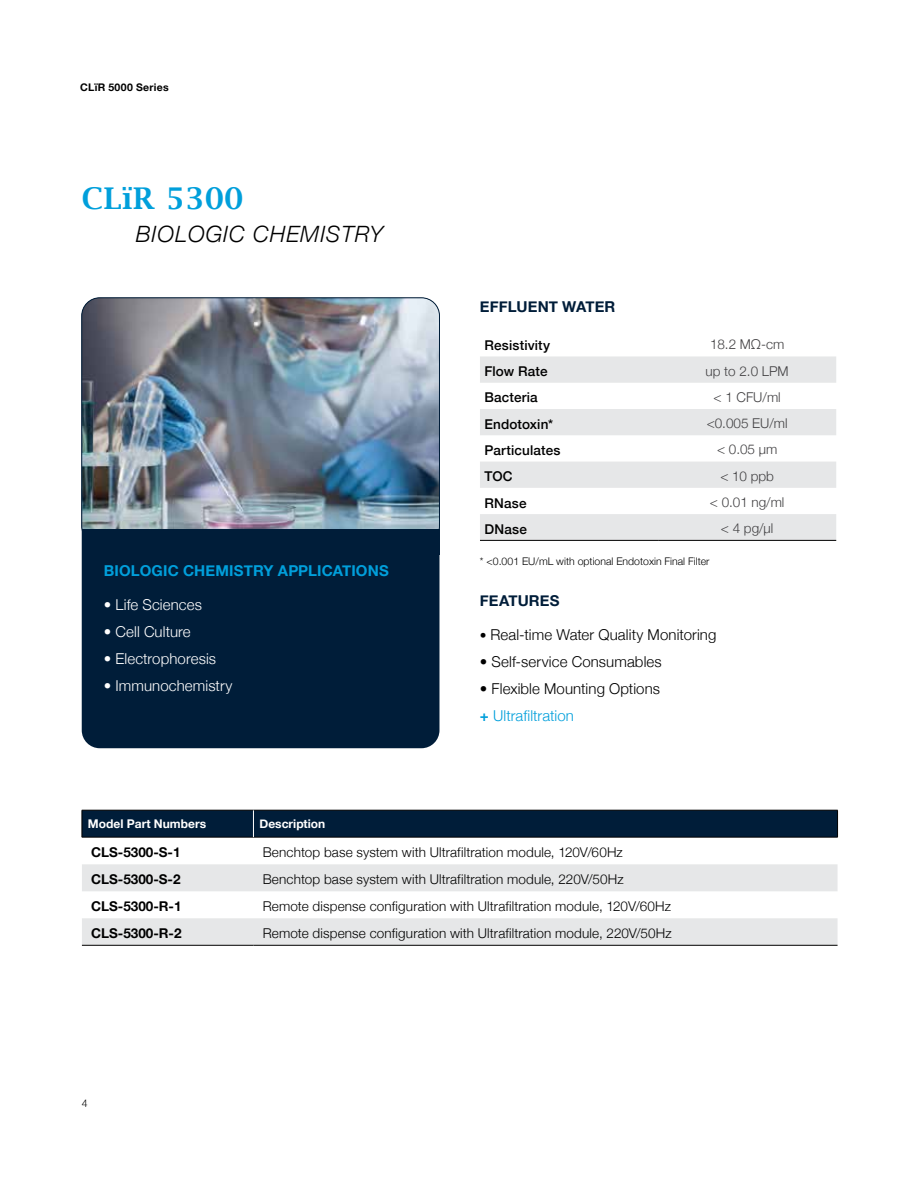
<style>
.page{position:relative;width:918px;height:1188px;background:#fff}
.page>*{position:absolute;margin:0;border:0;box-sizing:border-box;transform-origin:0 0}
.t1{font:600 30px "Lucida Bright";letter-spacing:.03em;color:#009fdb}
.t2{font:italic 300 22.5px "Helvetica Neue";letter-spacing:.04em;color:#000}
.t3{font:300 15px/27px "Helvetica Neue";letter-spacing:.005em;color:#000}
.t4{font:300 15px "Helvetica Neue";letter-spacing:.005em;color:#fff}
.t5{font:700 15px "Helvetica Neue";letter-spacing:.01em;color:#009fdb}
.t6{font:700 15px "Helvetica Neue";letter-spacing:.005em;color:#001d39}
.t7{font:300 13.5px "Helvetica Neue";letter-spacing:.01em;color:#000}
.t8{font:300 13.5px "Helvetica Neue";color:#414042}
.t9{font:500 13.5px "Helvetica Neue";letter-spacing:.01em;color:#000}
.t10{font:700 13.5px "Helvetica Neue";color:#000}
.t11{font:700 12px "Helvetica Neue";color:#fff}
.t12{font:300 10.5px "Helvetica Neue";color:#000}
.t13{font:700 10.5px "Helvetica Neue";letter-spacing:.03em;color:#000}
.s1{font-weight:500;font-size:13.5px}
.s2{font-weight:700;color:#009fdb}
.s3{color:#009fdb}
</style>
<div class="page">
<div style="left:82px;top:473px;width:357px;height:275px;background:#001d39;border-radius:18px"></div>
<img style="left:82px;top:298px;width:357px;height:231px">
<svg style="left:82px;top:864px;width:756px;height:81px;fill:#e6e7e8"></svg>
<hr style="left:82px;top:837px;width:171px;height:1px;background:#000">
<hr style="left:253px;top:837px;width:585px;height:1px;background:#000">
<svg style="left:82px;top:810px;width:756px;height:27px;background:#001c37"></svg>
<hr style="left:82px;top:945px;width:171px;height:1px;background:#000">
<hr style="left:253px;top:945px;width:585px;height:1px;background:#000">
<svg style="left:480px;top:356px;width:356px;height:184px;fill:#e6e7e8"></svg>
<hr style="left:480px;top:540px;width:178px;height:1px;background:#000">
<hr style="left:658px;top:540px;width:178px;height:1px;background:#000">
<p class="t13" style="left:80px;top:79px;width:90px">CLïR 5000 Series</p>
<h1 class="t1" style="left:82px;top:181px;width:163px">CLïR 5300</h1>
<h2 class="t2" style="left:136px;top:216px;width:249px">BIOLOGIC CHEMISTRY</h2>
<p class="t5" style="left:104px;top:559px;width:286px">BIOLOGIC CHEMISTRY APPLICATIONS</p>
<p class="t4" style="left:104px;top:592px;width:100px">• Life Sciences</p>
<p class="t4" style="left:104px;top:619px;width:88px">• Cell Culture</p>
<p class="t4" style="left:104px;top:646px;width:114px">• Electrophoresis</p>
<p class="t4" style="left:104px;top:673px;width:130px">• Immunochemistry</p>
<p class="t6" style="left:480px;top:295px;width:137px">EFFLUENT WATER</p>
<p class="t9" style="left:484px;top:334px;width:67px">Resistivity</p>
<p class="t8" style="left:710px;top:334px;width:76px">18.2 MΩ-cm</p>
<p class="t9" style="left:484px;top:361px;width:65px">Flow Rate</p>
<p class="t8" style="left:706px;top:360px;width:85px">up to 2.0 LPM</p>
<p class="t9" style="left:484px;top:387px;width:55px">Bacteria</p>
<p class="t8" style="left:714px;top:386px;width:69px">&lt; 1 CFU/ml</p>
<p class="t9" style="left:484px;top:413px;width:70px">Endotoxin*</p>
<p class="t8" style="left:707px;top:412px;width:82px">&lt;0.005 EU/ml</p>
<p class="t9" style="left:484px;top:439px;width:78px">Particulates</p>
<p class="t8" style="left:717px;top:439px;width:62px">&lt; 0.05 µm</p>
<p class="t9" style="left:484px;top:466px;width:30px">TOC</p>
<p class="t8" style="left:720px;top:465px;width:55px">&lt; 10 ppb</p>
<p class="t9" style="left:484px;top:492px;width:44px">RNase</p>
<p class="t8" style="left:710px;top:491px;width:76px">&lt; 0.01 ng/ml</p>
<p class="t9" style="left:484px;top:518px;width:44px">DNase</p>
<p class="t8" style="left:721px;top:517px;width:54px">&lt; 4 pg/µl</p>
<p class="t12" style="left:480px;top:553px;width:231px">* &lt;0.001 EU/mL with optional Endotoxin Final Filter</p>
<p class="t6" style="left:480px;top:589px;width:81px">FEATURES</p>
<p class="t3" style="left:480px;top:620px;width:238px"><span class="s1">•</span> Real-time Water Quality Monitoring</p>
<p class="t3" style="left:480px;top:647px;width:183px">• Self-service Consumables</p>
<p class="t3" style="left:480px;top:674px;width:182px">• Flexible Mounting Options <span class="s2">+</span> <span class="s3">Ultrafiltration</span></p>
<p class="t11" style="left:88px;top:814px;width:120px">Model Part Numbers</p>
<p class="t11" style="left:259px;top:814px;width:67px">Description</p>
<p class="t10" style="left:91px;top:842px;width:91px">CLS-5300-S-1</p>
<p class="t7" style="left:263px;top:842px;width:362px">Benchtop base system with Ultrafiltration module, 120V/60Hz</p>
<p class="t10" style="left:91px;top:869px;width:91px">CLS-5300-S-2</p>
<p class="t7" style="left:263px;top:869px;width:362px">Benchtop base system with Ultrafiltration module, 220V/50Hz</p>
<p class="t10" style="left:91px;top:896px;width:92px">CLS-5300-R-1</p>
<p class="t7" style="left:263px;top:896px;width:410px">Remote dispense configuration with Ultrafiltration module, 120V/60Hz</p>
<p class="t10" style="left:91px;top:923px;width:92px">CLS-5300-R-2</p>
<p class="t7" style="left:263px;top:923px;width:410px">Remote dispense configuration with Ultrafiltration module, 220V/50Hz</p>
<p class="t12" style="left:82px;top:1095px;width:7px">4</p>
</div>
